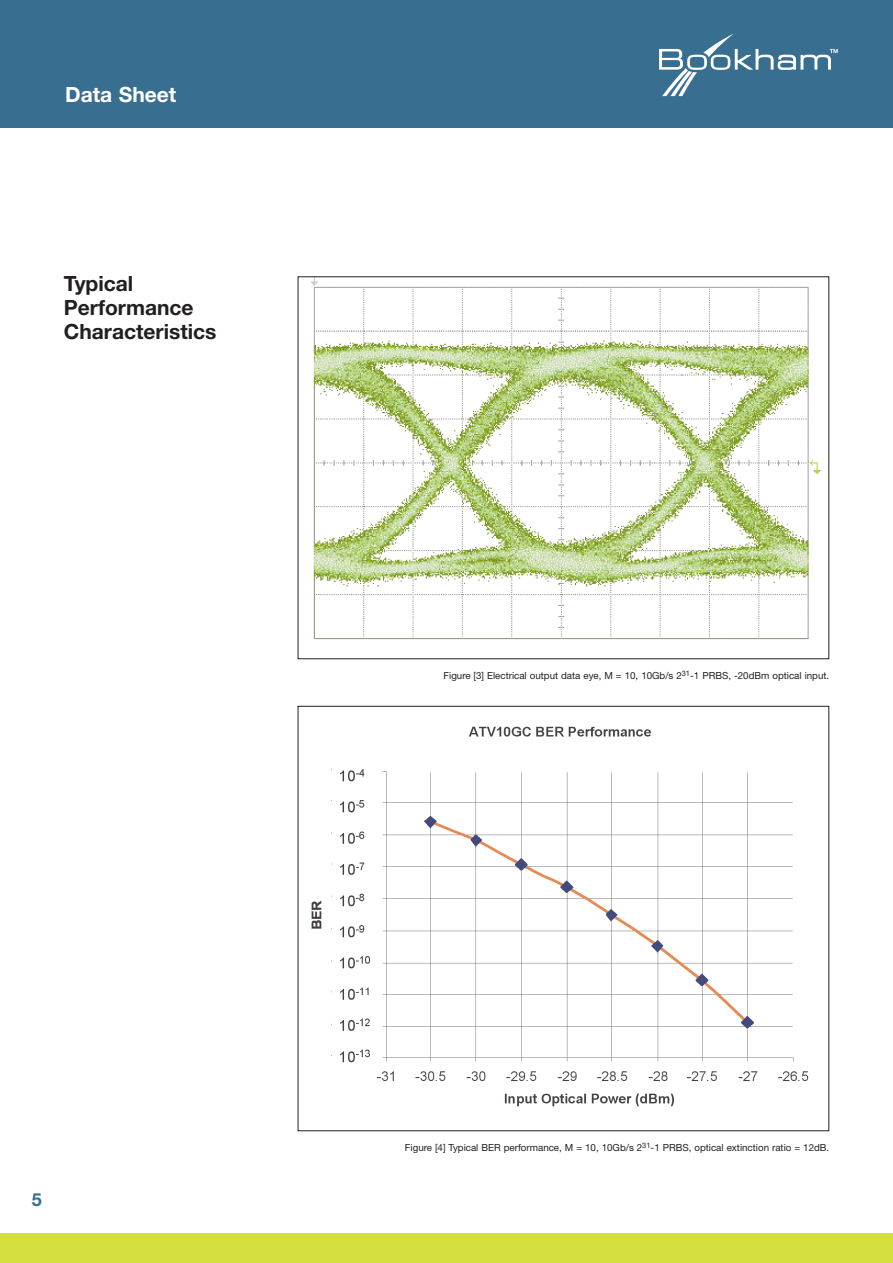
<style>
.page{position:relative;width:893px;height:1263px;background:#fff}
.page>*{position:absolute;margin:0;border:0;box-sizing:border-box;transform-origin:0 0}
.t1{font:700 21px/24px "Helvetica Neue";color:#231f20}
.t2{font:700 21px "Helvetica Neue";color:#fff}
.t3{font:700 18px "Helvetica Neue";color:#386e8f}
.t4{font:9.75px "Helvetica Neue";color:#231f20}
</style>
<div class="page">
<div style="left:0;top:0;width:893px;height:128px;background:#386e8f"></div>
<svg style="left:659px;top:34px;width:179px;height:62px"></svg>
<div style="left:0;top:1233px;width:893px;height:30px;background:#d5df3e"></div>
<img style="left:310px;top:278px;width:511px;height:362px">
<img style="left:311px;top:726px;width:498px;height:381px">
<h1 class="t2" style="left:65px;top:87px;width:113px">Data Sheet</h1>
<h1 class="t1" style="left:64px;top:274px;width:154px">Typical<br>Performance<br>Characteristics</h1>
<h2 class="t3" style="left:32px;top:1193px;width:12px">5</h2>
<p class="t4" style="left:444px;top:672px;width:387px">Figure [3] Electrical output data eye, M = 10, 10Gb/s 2<sup>31</sup>-1 PRBS, -20dBm optical input.</p>
<p class="t4" style="left:405px;top:1144px;width:426px">Figure [4] Typical BER performance, M = 10, 10Gb/s 2<sup>31</sup>-1 PRBS, optical extinction ratio = 12dB.</p>
</div>
